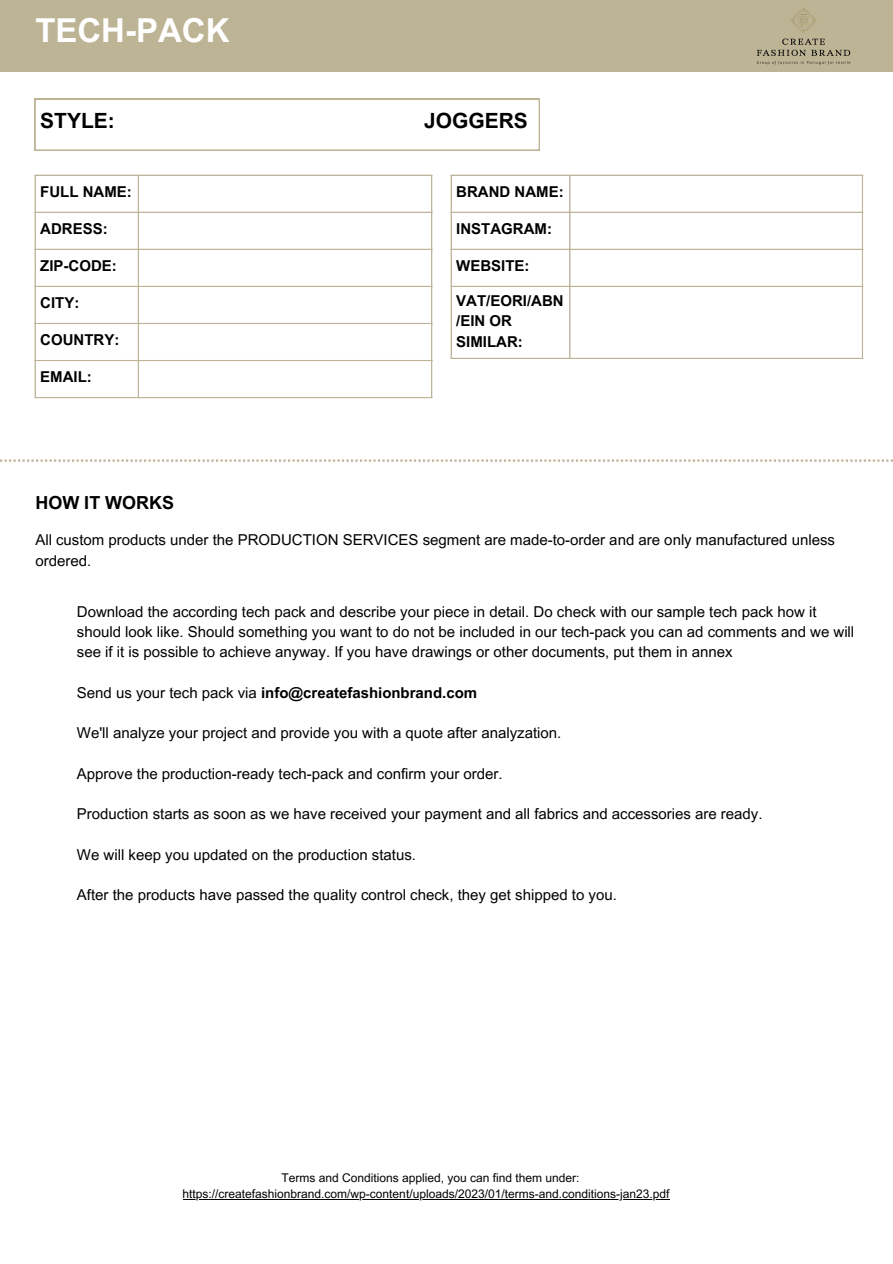
<style>
.page{position:relative;width:893px;height:1264px;background:#fff}
.page>*{position:absolute;margin:0;border:0;box-sizing:border-box;transform-origin:0 0}
.t1{font:700 33px "Arial MT Pro";color:#fff}
.t2{font:700 21px "Arial MT Pro";color:#000}
.t3{font:700 18px "Arial MT Pro";color:#000}
.t4{font:15px/20.2px "Arial MT Pro";color:#000}
.t5{font:700 15px/20.2px "Arial MT Pro";color:#000}
.t6{font:12px "Arial MT Pro";color:#000}
.s1{font-weight:400}
</style>
<div class="page">
<svg style="left:35px;top:99px;width:504px;height:51px"></svg>
<hr style="left:35px;top:176px;width:1px;height:221px;background:#bdb495">
<hr style="left:138px;top:176px;width:1px;height:221px;background:#bdb495">
<hr style="left:431px;top:176px;width:1px;height:221px;background:#bdb495">
<hr style="left:35px;top:175px;width:397px;height:1px;background:#bdb495">
<hr style="left:35px;top:212px;width:397px;height:1px;background:#bdb495">
<hr style="left:35px;top:249px;width:397px;height:1px;background:#bdb495">
<hr style="left:35px;top:286px;width:397px;height:1px;background:#bdb495">
<hr style="left:35px;top:323px;width:397px;height:1px;background:#bdb495">
<hr style="left:35px;top:360px;width:397px;height:1px;background:#bdb495">
<hr style="left:35px;top:397px;width:397px;height:1px;background:#bdb495">
<hr style="left:450px;top:176px;width:2px;height:182px;background:#bdb495">
<hr style="left:569px;top:176px;width:1px;height:182px;background:#bdb495">
<hr style="left:861px;top:176px;width:1px;height:182px;background:#bdb495">
<hr style="left:450px;top:175px;width:412px;height:1px;background:#bdb495">
<hr style="left:450px;top:212px;width:412px;height:1px;background:#bdb495">
<hr style="left:450px;top:249px;width:412px;height:1px;background:#bdb495">
<hr style="left:450px;top:286px;width:412px;height:1px;background:#bdb495">
<hr style="left:450px;top:358px;width:412px;height:1px;background:#bdb495">
<div style="left:0;top:0;width:892px;height:72px;background:#bdb495"></div>
<img style="left:756px;top:7px;width:95px;height:58px">
<svg style="left:0;top:459px;width:892px;height:2px"></svg>
<hr style="left:182px;top:1198px;width:487px;height:1px;background:#000">
<p class="t1" style="left:35px;top:18px;width:196px">TECH-PACK</p>
<p class="t2" style="left:40px;top:113px;width:76px">STYLE:</p>
<p class="t2" style="left:424px;top:113px;width:105px">JOGGERS</p>
<p class="t5" style="left:40px;top:184px;width:93px">FULL NAME:</p>
<p class="t5" style="left:40px;top:221px;width:69px">ADRESS:</p>
<p class="t5" style="left:40px;top:258px;width:78px">ZIP-CODE:</p>
<p class="t5" style="left:40px;top:295px;width:41px">CITY:</p>
<p class="t5" style="left:40px;top:332px;width:81px">COUNTRY:</p>
<p class="t5" style="left:40px;top:369px;width:53px">EMAIL:</p>
<p class="t5" style="left:456px;top:184px;width:109px">BRAND NAME:</p>
<p class="t5" style="left:456px;top:221px;width:97px">INSTAGRAM:</p>
<p class="t5" style="left:456px;top:258px;width:75px">WEBSITE:</p>
<p class="t5" style="left:456px;top:292px;width:109px">VAT/EORI/ABN /EIN OR<br>SIMILAR:</p>
<p class="t3" style="left:35px;top:496px;width:140px">HOW IT WORKS</p>
<p class="t4" style="left:35px;top:532px;width:801px">All custom products under the PRODUCTION SERVICES segment are made-to-order and are only manufactured unless ordered.</p>
<p class="t4" style="left:77px;top:603px;width:778px">Download the according tech pack and describe your piece in detail. Do check with our sample tech pack how it should look like. Should something you want to do not be included in our tech-pack you can ad comments and we will see if it is possible to achieve anyway. If you have drawings or other documents, put them in annex</p>
<p class="t5" style="left:77px;top:684px;width:402px"><span class="s1">Send us your tech pack via</span> info@createfashionbrand.com</p>
<p class="t4" style="left:77px;top:724px;width:486px">We'll analyze your project and provide you with a quote after analyzation.</p>
<p class="t4" style="left:77px;top:765px;width:427px">Approve the production-ready tech-pack and confirm your order.</p>
<p class="t4" style="left:77px;top:805px;width:687px">Production starts as soon as we have received your payment and all fabrics and accessories are ready.</p>
<p class="t4" style="left:77px;top:846px;width:340px">We will keep you updated on the production status.</p>
<p class="t4" style="left:77px;top:886px;width:541px">After the products have passed the quality control check, they get shipped to you.</p>
<p class="t6" style="left:281px;top:1173px;width:299px">Terms and Conditions applied, you can find them under:</p>
<p class="t6" style="left:182px;top:1189px;width:488px">https://createfashionbrand.com/wp-content/uploads/2023/01/terms-and.conditions-jan23.pdf</p>
</div>
